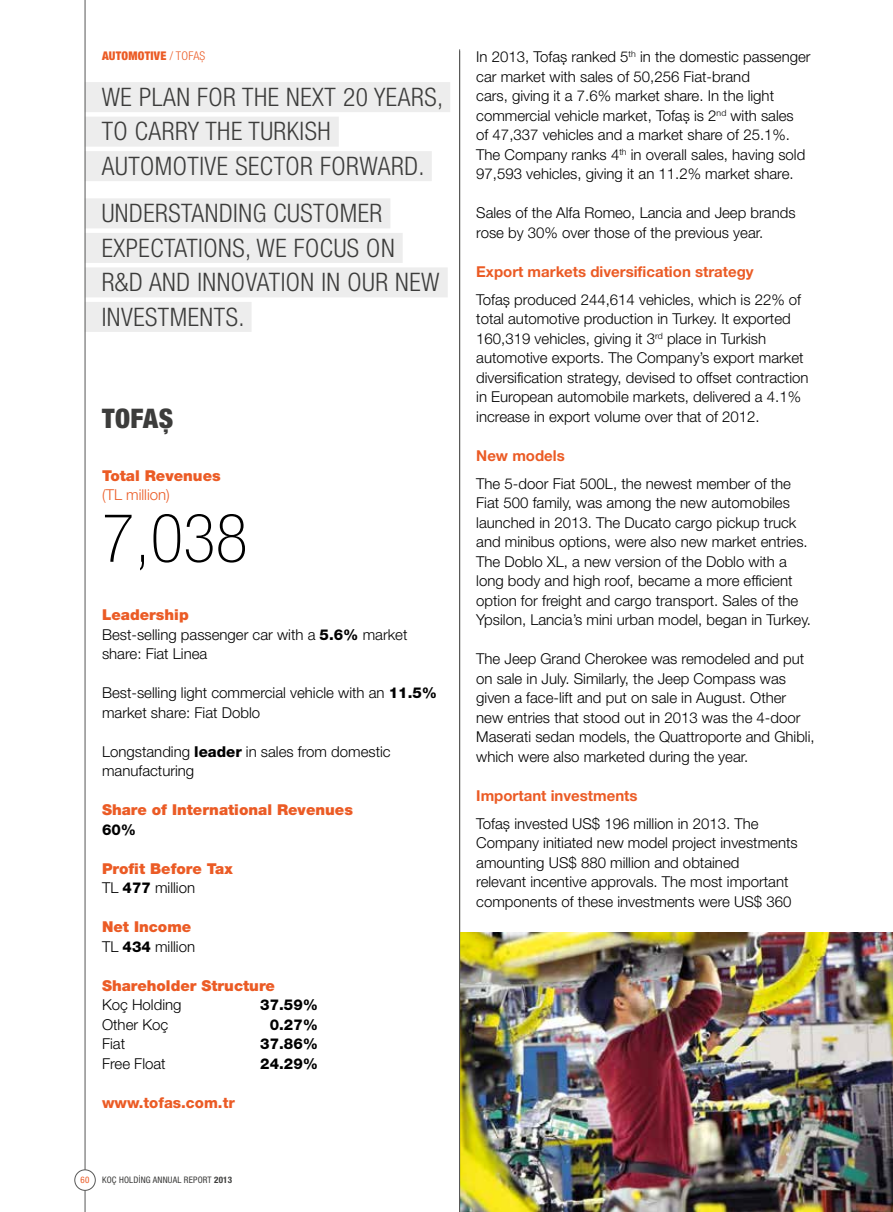
<style>
.page{position:relative;width:893px;height:1212px;background:#fff}
.page>*{position:absolute;margin:0;border:0;box-sizing:border-box;transform-origin:0 0}
.t1{font:100 condensed 67.5px "Helvetica Neue LT Pro";color:#000}
.t2{font:900 condensed 27px "Helvetica Neue LT Pro";letter-spacing:.02em;color:#3c3c3b}
.t3{font:300 condensed 25.5px/34.5px "Helvetica Neue LT Pro";letter-spacing:.02em;color:#3c3c3b}
.t4{font:300 15px/19.5px "Helvetica Neue LT Pro";color:#000}
.t5{font:900 15px/19.5px "Helvetica Neue LT Pro";color:#eb5b25}
.t6{font:700 15px "Helvetica Neue LT Pro";color:#eb5b25}
.t7{font:800 15px "Helvetica Neue LT Pro";color:#000}
.t8{font:800 15px "Helvetica Neue LT Pro";color:#eb5b25}
.t9{font:300 15px "Helvetica Neue LT Pro";color:#eb5b25}
.t10{font:900 condensed 12px "Helvetica Neue LT Pro";letter-spacing:.02em;color:#eb5b25}
.t11{font:condensed 9px "Helvetica Neue LT Pro";letter-spacing:.02em;color:#3c3c3b}
.t12{font:condensed 9px "Helvetica Neue LT Pro";color:#eb5b25}
.s1{font-weight:300}
.s2{font-weight:900;color:#eb5b25}
.s3{font-weight:800}
.s4{font-weight:300;color:#000}
.s5{font-weight:800;color:#000}
.s6{font-weight:700}
</style>
<div class="page">
<img style="left:460px;top:932px;width:433px;height:280px">
<div style="left:85px;top:82px;width:365px;height:30px;background:#ededed"></div>
<div style="left:85px;top:117px;width:254px;height:30px;background:#ededed"></div>
<div style="left:85px;top:151px;width:347px;height:30px;background:#ededed"></div>
<div style="left:85px;top:198px;width:305px;height:30px;background:#ededed"></div>
<div style="left:85px;top:233px;width:318px;height:30px;background:#ededed"></div>
<div style="left:85px;top:267px;width:363px;height:30px;background:#ededed"></div>
<div style="left:85px;top:302px;width:167px;height:30px;background:#ededed"></div>
<hr style="left:459px;top:49px;width:1px;height:1163px;background:#575756">
<hr style="left:85px;top:0;width:1px;height:1212px;background:#575756">
<div style="left:75px;top:1170px;width:20px;height:20px;background:#fff;border-radius:50%"></div>
<div style="left:74px;top:1169px;width:22px;height:22px;border:1px solid #575756;border-radius:50%"></div>
<p class="t10" style="left:102px;top:48px;width:105px">AUTOMOTIVE <span class="s1">/ TOFAŞ</span></p>
<h3 class="t3" style="left:102px;top:79px;width:343px">WE PLAN FOR THE NEXT 20 YEARS,<br>TO CARRY THE TURKISH<br>AUTOMOTIVE SECTOR FORWARD.</h3>
<h3 class="t3" style="left:102px;top:196px;width:340px">UNDERSTANDING CUSTOMER<br>EXPECTATIONS, WE FOCUS ON<br>R&amp;D AND INNOVATION IN OUR NEW<br>INVESTMENTS.</h3>
<h2 class="t2" style="left:102px;top:401px;width:73px">TOFAŞ</h2>
<p class="t5" style="left:102px;top:466px;width:120px">Total Revenues</p>
<p class="t9" style="left:102px;top:486px;width:69px">(TL million)</p>
<h1 class="t1" style="left:102px;top:501px;width:147px">7,038</h1>
<p class="t4" style="left:102px;top:605px;width:307px"><span class="s2">Leadership<br></span>Best-selling passenger car with a <span class="s3">5.6%</span> market share: Fiat Linea</p>
<p class="t4" style="left:102px;top:683px;width:337px">Best-selling light commercial vehicle with an <span class="s3">11.5% </span>market share: Fiat Doblo</p>
<p class="t4" style="left:102px;top:741px;width:290px">Longstanding <span class="s3">leader</span> in sales from domestic manufacturing</p>
<p class="t5" style="left:102px;top:800px;width:252px">Share of International Revenues</p>
<p class="t7" style="left:102px;top:820px;width:36px">60%</p>
<p class="t5" style="left:102px;top:859px;width:132px">Profit Before Tax<br><span class="s4">TL</span> <span class="s5">477</span> <span class="s4">million</span></p>
<p class="t5" style="left:102px;top:917px;width:95px">Net Income<br><span class="s4">TL</span> <span class="s5">434</span> <span class="s4">million</span></p>
<p class="t5" style="left:102px;top:976px;width:174px">Shareholder Structure</p>
<p class="t4" style="left:102px;top:995px;width:81px">Koç Holding</p>
<p class="t7" style="left:260px;top:996px;width:59px">37.59%</p>
<p class="t4" style="left:102px;top:1014px;width:68px">Other Koç</p>
<p class="t7" style="left:270px;top:1015px;width:50px">0.27%</p>
<p class="t4" style="left:102px;top:1034px;width:25px">Fiat</p>
<p class="t7" style="left:260px;top:1035px;width:59px">37.86%</p>
<p class="t4" style="left:102px;top:1053px;width:65px">Free Float</p>
<p class="t7" style="left:260px;top:1054px;width:59px">24.29%</p>
<p class="t8" style="left:102px;top:1093px;width:134px">www.tofas.com.tr</p>
<p class="t12" style="left:81px;top:1175px;width:10px">60</p>
<p class="t11" style="left:102px;top:1175px;width:132px">KOÇ HOLDİNG ANNUAL REPORT <span class="s6">2013</span></p>
<p class="t4" style="left:476px;top:47px;width:336px">In 2013, Tofaş ranked 5<sup>th</sup> in the domestic passenger car market with sales of 50,256 Fiat-brand<br>cars, giving it a 7.6% market share. In the light commercial vehicle market, Tofaş is 2<sup>nd</sup> with sales<br>of 47,337 vehicles and a market share of 25.1%.<br>The Company ranks 4<sup>th</sup> in overall sales, having sold 97,593 vehicles, giving it an 11.2% market share.</p>
<p class="t4" style="left:476px;top:203px;width:321px">Sales of the Alfa Romeo, Lancia and Jeep brands rose by 30% over those of the previous year.</p>
<p class="t6" style="left:476px;top:262px;width:279px">Export markets diversification strategy</p>
<p class="t4" style="left:476px;top:289px;width:334px">Tofaş produced 244,614 vehicles, which is 22% of total automotive production in Turkey. It exported 160,319 vehicles, giving it 3<sup>rd</sup> place in Turkish automotive exports. The Company’s export market diversification strategy, devised to offset contraction in European automobile markets, delivered a 4.1% increase in export volume over that of 2012.</p>
<p class="t6" style="left:476px;top:446px;width:90px">New models</p>
<p class="t4" style="left:476px;top:473px;width:336px">The 5-door Fiat 500L, the newest member of the Fiat 500 family, was among the new automobiles launched in 2013. The Ducato cargo pickup truck and minibus options, were also new market entries.<br>The Doblo XL, a new version of the Doblo with a long body and high roof, became a more efficient option for freight and cargo transport. Sales of the Ypsilon, Lancia’s mini urban model, began in Turkey.</p>
<p class="t4" style="left:476px;top:649px;width:340px">The Jeep Grand Cherokee was remodeled and put on sale in July. Similarly, the Jeep Compass was given a face-lift and put on sale in August. Other new entries that stood out in 2013 was the 4-door Maserati sedan models, the Quattroporte and Ghibli, which were also marketed during the year.</p>
<p class="t6" style="left:476px;top:786px;width:163px">Important investments</p>
<p class="t4" style="left:476px;top:813px;width:323px">Tofaş invested US$ 196 million in 2013. The Company initiated new model project investments amounting US$ 880 million and obtained<br>relevant incentive approvals. The most important components of these investments were US$ 360</p>
</div>
